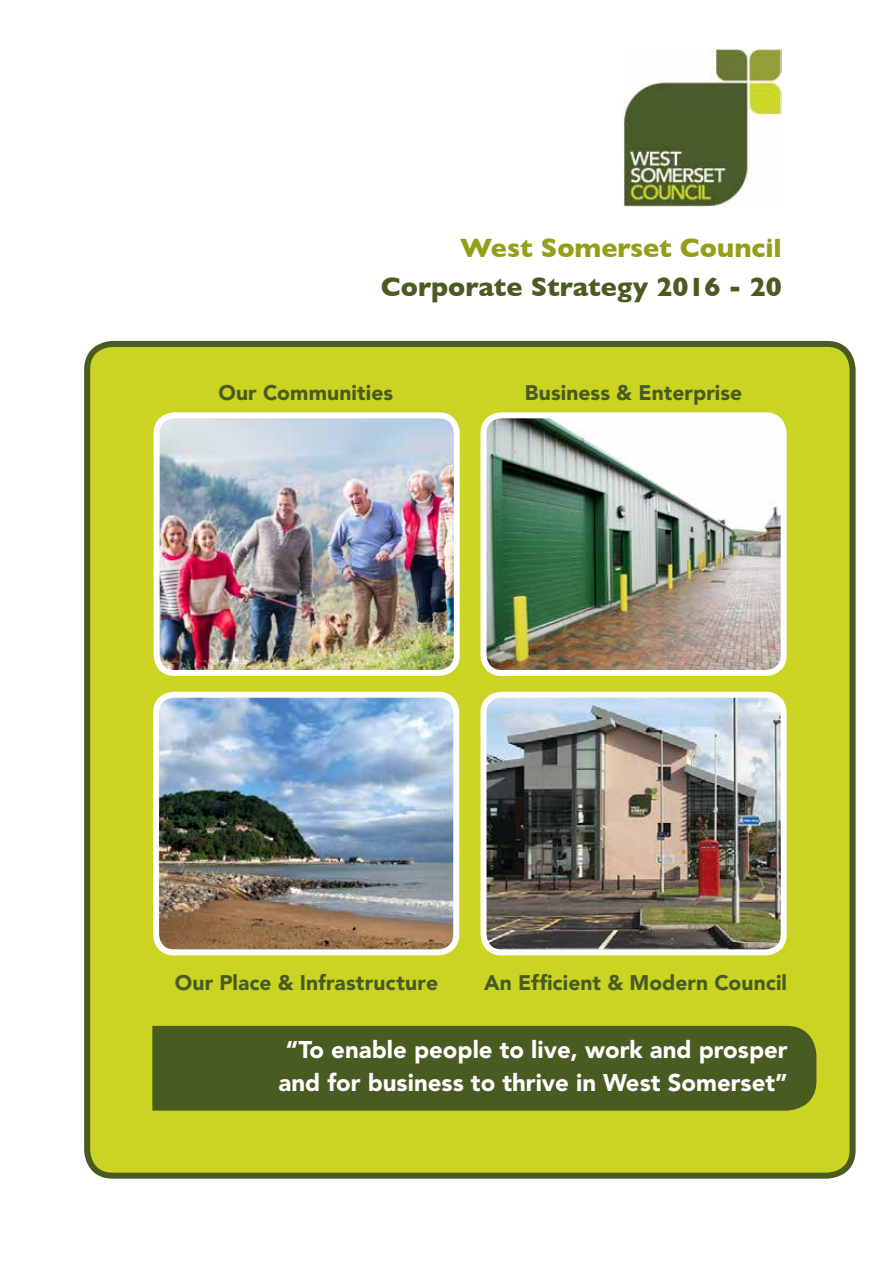
<style>
.page{position:relative;width:893px;height:1263px;background:#fff}
.page>*{position:absolute;margin:0;border:0;box-sizing:border-box;transform-origin:0 0}
.t1{font:700 27px "Gill Sans";color:#485b21}
.t2{font:700 27px "Gill Sans";color:#949e17}
.t3{font:900 24px/33px "Avenir";color:#fff;text-align:center}
.t4{font:900 21px "Avenir";letter-spacing:.005em;color:#485b21}
</style>
<div class="page">
<div style="left:87px;top:344px;width:766px;height:832px;background:#cbd422;border-radius:26px"></div>
<div style="left:84px;top:341px;width:772px;height:838px;border:6px solid #485b21;border-radius:26px"></div>
<div style="left:152px;top:1026px;width:664px;height:84px;background:#485b21"></div>
<img style="left:160px;top:699px;width:292px;height:249px">
<div style="left:153px;top:692px;width:306px;height:263px;border:6px solid #fff;border-radius:18px"></div>
<img style="left:487px;top:419px;width:293px;height:250px">
<div style="left:480px;top:412px;width:307px;height:264px;border:6px solid #fff;border-radius:18px"></div>
<img style="left:487px;top:699px;width:293px;height:249px">
<div style="left:480px;top:692px;width:307px;height:263px;border:6px solid #fff;border-radius:18px"></div>
<img style="left:623px;top:49px;width:158px;height:158px">
<img style="left:161px;top:419px;width:292px;height:250px">
<div style="left:154px;top:412px;width:306px;height:264px;border:6px solid #fff;border-radius:18px"></div>
<p class="t2" style="left:460px;top:232px;width:323px">West Somerset Council</p>
<p class="t1" style="left:381px;top:271px;width:403px">Corporate Strategy 2016 - 20</p>
<p class="t4" style="left:218px;top:380px;width:176px">Our Communities</p>
<p class="t4" style="left:525px;top:380px;width:219px">Business &amp; Enterprise</p>
<p class="t4" style="left:175px;top:970px;width:265px">Our Place &amp; Infrastructure</p>
<p class="t4" style="left:484px;top:970px;width:305px">An Efficient &amp; Modern Council</p>
<p class="t3" style="left:278px;top:1033px;width:511px">“To enable people to live, work and prosper and for business to thrive in West Somerset”</p>
</div>
